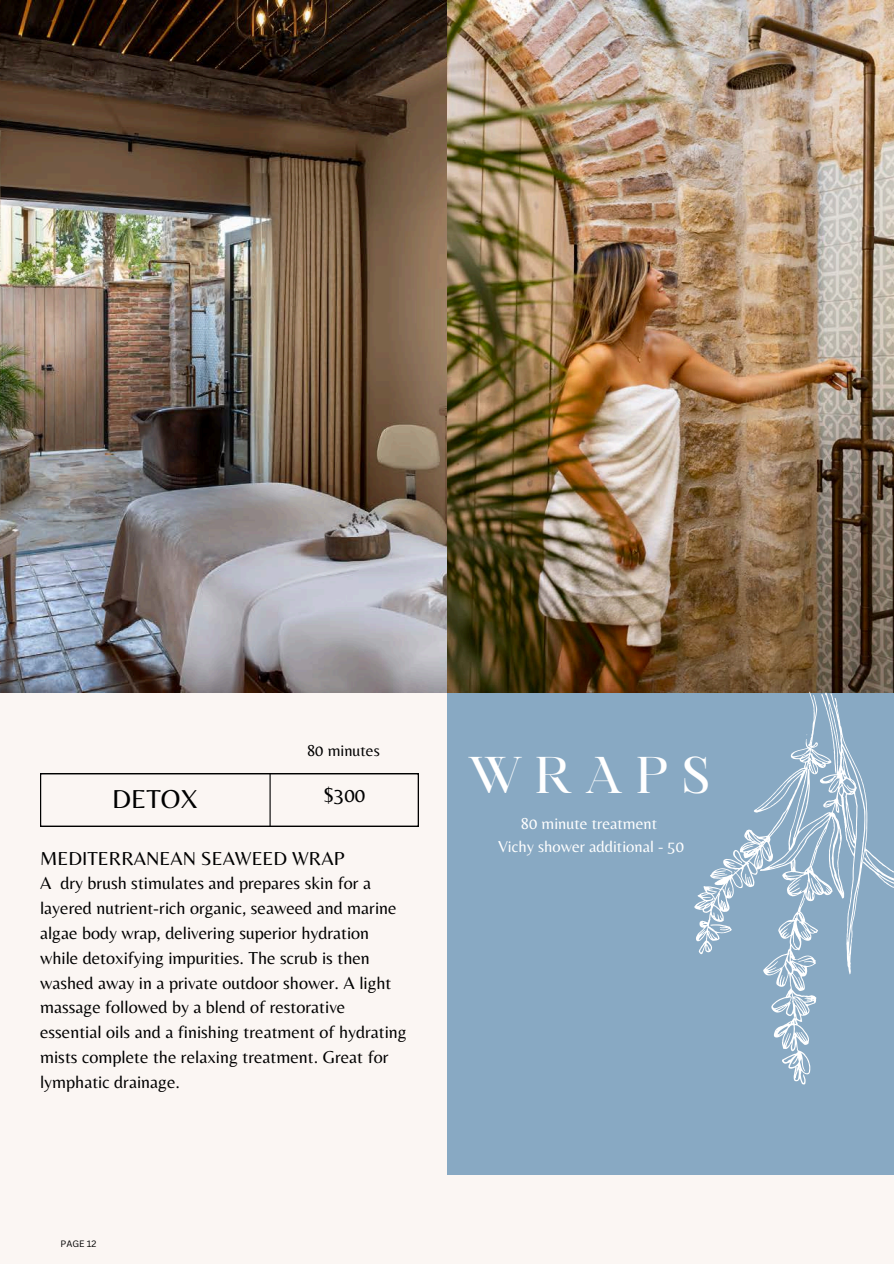
<style>
.page{position:relative;width:894px;height:1264px;background:#fff}
.page>*{position:absolute;margin:0;border:0;box-sizing:border-box;transform-origin:0 0}
.t1{font:49.5px "Maharlika";letter-spacing:.265em;color:#fff}
.t2{font:27px "Belleza";color:#000}
.t3{font:21px "Belleza";color:#000}
.t4{font:19.5px "Belleza";color:#000}
.t5{font:18px/24.8px "Belleza";color:#000}
.t6{font:16.5px/22.5px "Belleza";color:#fff;text-align:center}
.t7{font:16.5px "Belleza";color:#000}
.t8{font:9px "Canva Sans";color:#000}
</style>
<div class="page">
<div style="left:0;top:0;width:893px;height:1263px;background:#fbf6f3"></div>
<div style="left:446px;top:0;width:447px;height:1174px;background:#88a9c3"></div>
<img style="left:0;top:0;width:893px;height:692px">
<svg style="left:40px;top:773px;width:378px;height:53px"></svg>
<hr style="left:269px;top:773px;width:1px;height:53px;background:#000">
<svg style="left:694px;top:691px;width:199px;height:393px"></svg>
<svg style="left:821px;top:694px;width:15px;height:79px"></svg>
<p class="t7" style="left:307px;top:740px;width:74px">80 minutes</p>
<h4 class="t2" style="left:112px;top:782px;width:87px">DETOX</h4>
<h3 class="t3" style="left:323px;top:782px;width:43px">$300</h3>
<h2 class="t4" style="left:40px;top:846px;width:306px">MEDITERRANEAN SEAWEED WRAP</h2>
<h2 class="t5" style="left:40px;top:870px;width:368px">A dry brush stimulates and prepares skin for a layered nutrient-rich organic, seaweed and marine algae body wrap, delivering superior hydration while detoxifying impurities. The scrub is then washed away in a private outdoor shower. A light massage followed by a blend of restorative essential oils and a finishing treatment of hydrating mists complete the relaxing treatment. Great for lymphatic drainage.</h2>
<h4 class="t8" style="left:60px;top:1237px;width:37px">PAGE 12</h4>
<p class="t1" style="left:468px;top:754px;width:243px">WRAPS</p>
<h1 class="t6" style="left:498px;top:812px;width:187px">80 minute treatment<br>Vichy shower additional - 50</h1>
</div>
